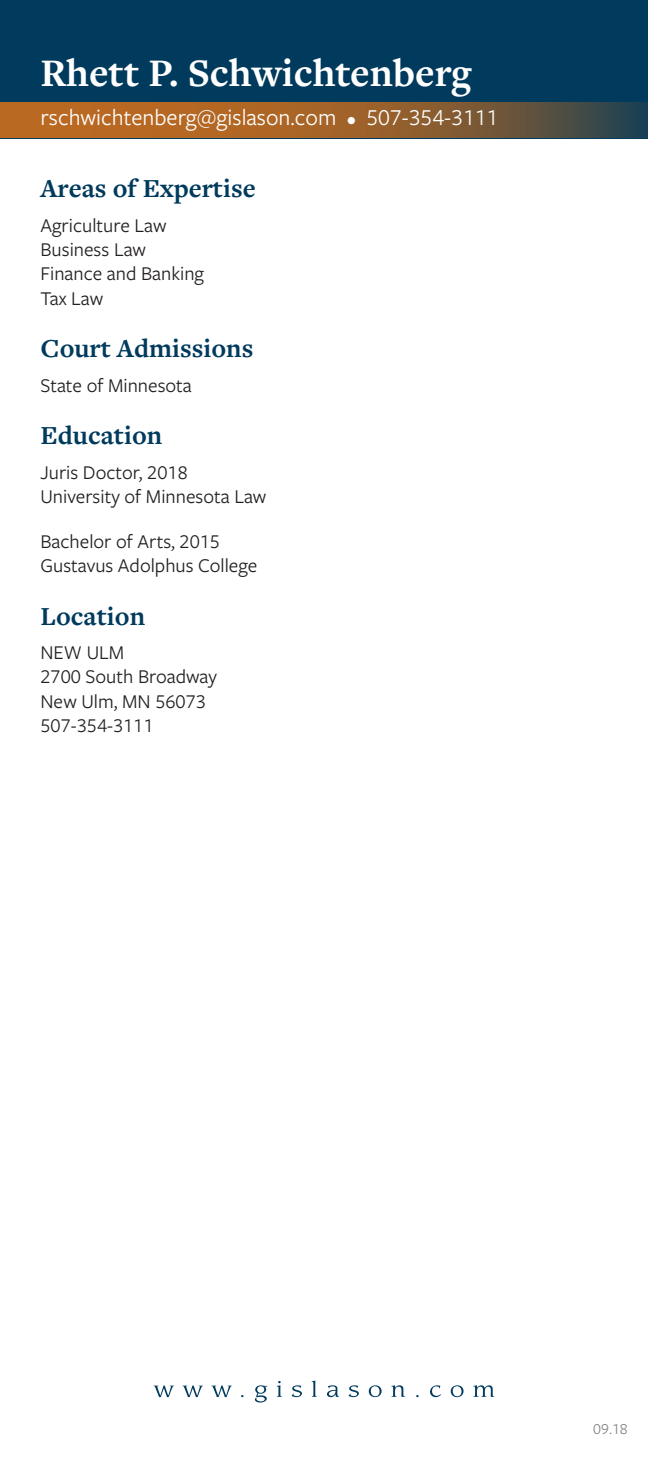
<style>
.page{position:relative;width:648px;height:1458px;background:#fff}
.page>*{position:absolute;margin:0;border:0;box-sizing:border-box;transform-origin:0 0}
.t1{font:700 40.5px "Freight Text Pro";color:#fff}
.t2{font:700 27px "Freight Text Pro";color:#003a5d}
.t3{font:23.62px "Freight Sans Pro";color:#fff}
.t4{font:20.25px/24.3px "Freight Sans Pro";color:#231f20}
.t5{font:15.75px "Freight Sans Pro";color:#808285}
.s1{font-size:19.12px}
</style>
<div class="page">
<div style="left:0;top:0;width:648px;height:138px;background:#003a5d"></div>
<svg style="left:154px;top:1386px;width:20px;height:11px"></svg>
<svg style="left:183px;top:1386px;width:20px;height:11px"></svg>
<svg style="left:212px;top:1386px;width:20px;height:11px"></svg>
<svg style="left:255px;top:1385px;width:12px;height:18px"></svg>
<svg style="left:277px;top:1381px;width:5px;height:16px"></svg>
<svg style="left:292px;top:1385px;width:10px;height:12px"></svg>
<svg style="left:312px;top:1381px;width:5px;height:16px"></svg>
<svg style="left:327px;top:1385px;width:12px;height:12px"></svg>
<svg style="left:348px;top:1385px;width:11px;height:12px"></svg>
<svg style="left:369px;top:1385px;width:13px;height:12px"></svg>
<svg style="left:391px;top:1385px;width:14px;height:12px"></svg>
<svg style="left:430px;top:1385px;width:11px;height:12px"></svg>
<svg style="left:451px;top:1385px;width:13px;height:12px"></svg>
<svg style="left:473px;top:1385px;width:21px;height:12px"></svg>
<svg style="left:2px;top:102px;width:646px;height:36px;background:#905e2e"></svg>
<hr style="left:0;top:102px;width:2px;height:36px;background:#b96922">
<p class="t1" style="left:40px;top:46px;width:433px">Rhett P. Schwichtenberg</p>
<p class="t3" style="left:40px;top:102px;width:459px">rschwichtenberg@gislason.com <span class="s1">•</span> 507-354-3111</p>
<p class="t2" style="left:40px;top:171px;width:217px">Areas of Expertise</p>
<p class="t4" style="left:40px;top:212px;width:128px">Agriculture Law</p>
<p class="t4" style="left:40px;top:237px;width:107px">Business Law</p>
<p class="t4" style="left:40px;top:261px;width:165px">Finance and Banking</p>
<p class="t4" style="left:40px;top:285px;width:64px">Tax Law</p>
<p class="t2" style="left:40px;top:331px;width:214px">Court Admissions</p>
<p class="t4" style="left:40px;top:372px;width:153px">State of Minnesota</p>
<p class="t2" style="left:40px;top:418px;width:123px">Education</p>
<p class="t4" style="left:40px;top:459px;width:227px">Juris Doctor, 2018<br>University of Minnesota Law</p>
<p class="t4" style="left:40px;top:528px;width:218px">Bachelor of Arts, 2015<br>Gustavus Adolphus College</p>
<p class="t2" style="left:40px;top:598px;width:106px">Location</p>
<p class="t4" style="left:40px;top:640px;width:85px">NEW ULM</p>
<p class="t4" style="left:40px;top:664px;width:178px">2700 South Broadway</p>
<p class="t4" style="left:40px;top:688px;width:167px">New Ulm, MN 56073</p>
<p class="t4" style="left:40px;top:712px;width:115px">507-354-3111</p>
<p class="t5" style="left:593px;top:1418px;width:36px">09.18</p>
</div>
